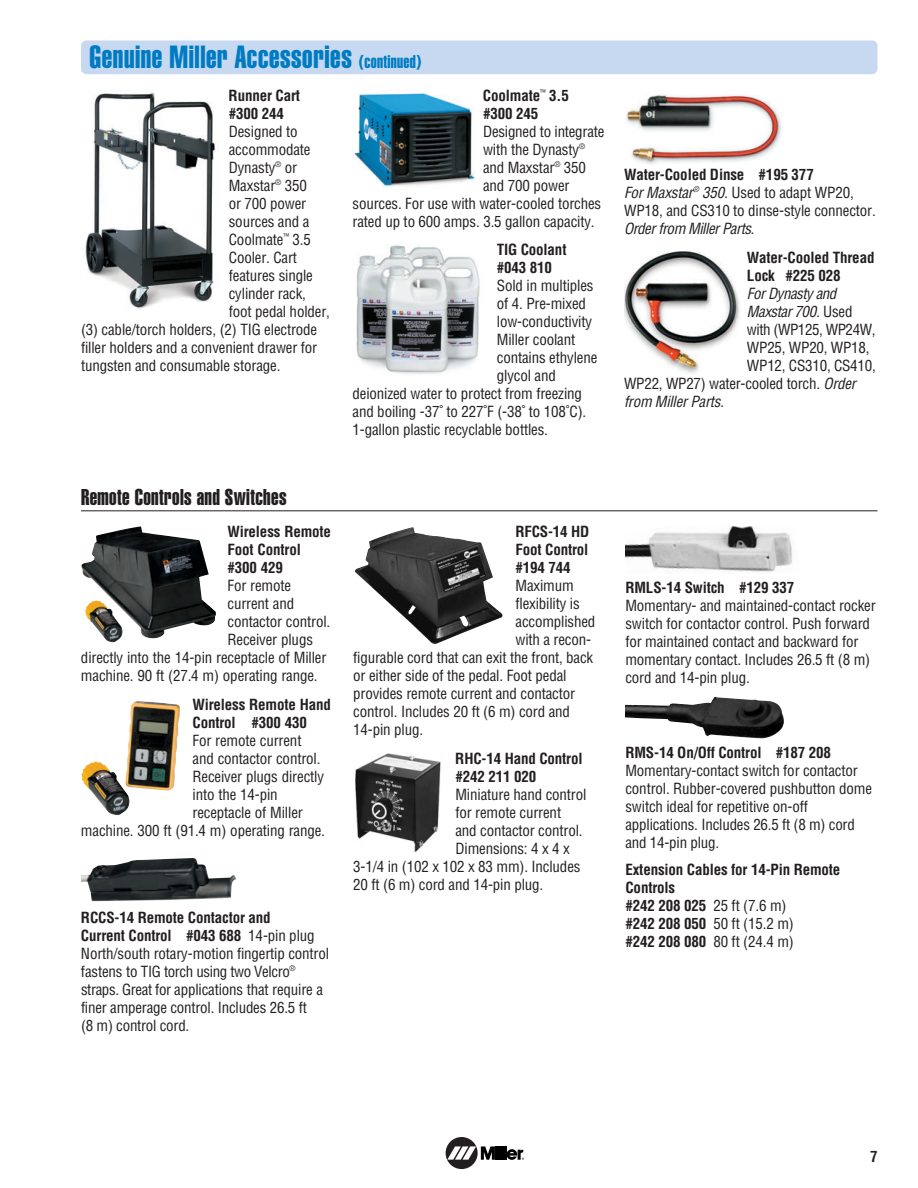
<style>
.page{position:relative;width:918px;height:1188px;background:#fff}
.page>*{position:absolute;margin:0;border:0;box-sizing:border-box;transform-origin:0 0}
.t1{font:31.5px "Helvetica Extra Compressed";letter-spacing:.02em;color:#007bc3}
.t2{font:22.5px "Helvetica Extra Compressed";letter-spacing:.02em;color:#231f20}
.t3{font:condensed 15px/18px "Helvetica";letter-spacing:-.01em;color:#231f20}
.t4{font:700 condensed 15px/18px "Helvetica";letter-spacing:-.01em;color:#231f20}
.t5{font:italic condensed 15px "Helvetica";color:#231f20}
.t6{font:condensed 15px "Helvetica";letter-spacing:-.03em;color:#231f20}
.s1{font-size:18px}
.s2{font-weight:700}
.s3{font-style:italic}
.s4{font-style:normal}
.s5{font-weight:400}
</style>
<div class="page">
<img style="left:355px;top:527px;width:148px;height:117px">
<img style="left:625px;top:697px;width:159px;height:41px">
<img style="left:625px;top:526px;width:167px;height:46px">
<img style="left:355px;top:753px;width:86px;height:100px">
<img style="left:81px;top:858px;width:155px;height:43px">
<img style="left:81px;top:526px;width:135px;height:116px">
<img style="left:81px;top:701px;width:99px;height:114px">
<div style="left:446px;top:1137px;width:32px;height:32px;background:#231f20;border-radius:50%"></div>
<hr style="left:499px;top:1146px;width:3px;height:14px;background:#000">
<hr style="left:503px;top:1146px;width:3px;height:14px;background:#000">
<svg style="left:447px;top:1146px;width:52px;height:14px"></svg>
<svg style="left:507px;top:1149px;width:17px;height:11px"></svg>
<div style="left:81px;top:40px;width:797px;height:34px;background:#c6d9f0;border-radius:5px"></div>
<hr style="left:81px;top:510px;width:797px;height:1px;background:#231f20">
<img style="left:624px;top:251px;width:116px;height:123px">
<img style="left:626px;top:95px;width:156px;height:69px">
<img style="left:356px;top:245px;width:124px;height:129px">
<img style="left:354px;top:93px;width:121px;height:95px">
<img style="left:85px;top:92px;width:130px;height:217px">
<h1 class="t1" style="left:90px;top:46px;width:333px">Genuine Miller Accessories <span class="s1">(continued)</span></h1>
<p class="t4" style="left:229px;top:87px;width:73px">Runner Cart #300 244</p>
<p class="t3" style="left:229px;top:123px;width:70px">Designed to</p>
<p class="t3" style="left:229px;top:141px;width:83px">accommodate</p>
<p class="t3" style="left:229px;top:159px;width:70px">Dynasty<sup>®</sup> or</p>
<p class="t3" style="left:229px;top:177px;width:80px">Maxstar<sup>®</sup> 350</p>
<p class="t3" style="left:229px;top:195px;width:79px">or 700 power</p>
<p class="t3" style="left:229px;top:213px;width:82px">sources and a</p>
<p class="t3" style="left:229px;top:231px;width:84px">Coolmate<sup>™</sup> 3.5</p>
<p class="t3" style="left:229px;top:249px;width:70px">Cooler. Cart</p>
<p class="t3" style="left:229px;top:267px;width:86px">features single</p>
<p class="t3" style="left:229px;top:285px;width:79px">cylinder rack,</p>
<p class="t3" style="left:229px;top:303px;width:103px">foot pedal holder,</p>
<p class="t3" style="left:81px;top:321px;width:238px">(3) cable/ torch holders, (2) TIG electrode</p>
<p class="t3" style="left:81px;top:339px;width:238px">filler holders and a convenient drawer for</p>
<p class="t3" style="left:81px;top:357px;width:201px">tungsten and consumable storage.</p>
<h2 class="t2" style="left:81px;top:489px;width:207px">Remote Controls and Switches</h2>
<p class="t4" style="left:227px;top:524px;width:105px">Wireless Remote<br>Foot Control #300 429</p>
<p class="t3" style="left:228px;top:578px;width:65px">For remote</p>
<p class="t3" style="left:228px;top:596px;width:68px">current and</p>
<p class="t3" style="left:228px;top:614px;width:104px">contactor control.</p>
<p class="t3" style="left:228px;top:632px;width:87px">Receiver plugs</p>
<p class="t3" style="left:81px;top:650px;width:247px">directly into the 14-pin receptacle of Miller</p>
<p class="t3" style="left:81px;top:668px;width:238px">machine. 90 ft (27.4 m) operating range.</p>
<p class="t4" style="left:192px;top:697px;width:140px">Wireless Remote Hand<br>Control #300 430</p>
<p class="t3" style="left:193px;top:733px;width:110px">For remote current</p>
<p class="t3" style="left:193px;top:751px;width:129px">and contactor control.</p>
<p class="t3" style="left:193px;top:769px;width:133px">Receiver plugs directly</p>
<p class="t3" style="left:193px;top:787px;width:87px">into the 14-pin</p>
<p class="t3" style="left:193px;top:805px;width:112px">receptacle of Miller</p>
<p class="t3" style="left:81px;top:823px;width:246px">machine. 300 ft (91.4 m) operating range.</p>
<p class="t3" style="left:81px;top:910px;width:250px"><span class="s2">RCCS-14 Remote Contactor and<br>Current Control #043 688</span> 14-pin plug North/south rotary-motion fingertip control fastens to TIG torch using two Velcro<sup>® </sup>straps. Great for applications that require a finer amperage control. Includes 26.5 ft<br>(8 m) control cord.</p>
<p class="t4" style="left:483px;top:87px;width:87px">Coolmate<sup>™</sup> 3.5 #300 245</p>
<p class="t3" style="left:483px;top:123px;width:123px">Designed to integrate</p>
<p class="t3" style="left:483px;top:141px;width:103px">with the Dynasty<sup>®</sup></p>
<p class="t3" style="left:483px;top:159px;width:104px">and Maxstar<sup>®</sup> 350</p>
<p class="t3" style="left:483px;top:177px;width:88px">and 700 power</p>
<p class="t3" style="left:353px;top:195px;width:250px">sources. For use with water-cooled torches</p>
<p class="t3" style="left:353px;top:213px;width:244px">rated up to 600 amps. 3.5 gallon capacity.</p>
<p class="t4" style="left:497px;top:242px;width:71px">TIG Coolant #043 810</p>
<p class="t3" style="left:497px;top:278px;width:98px">Sold in multiples</p>
<p class="t3" style="left:497px;top:296px;width:91px">of 4. Pre-mixed</p>
<p class="t3" style="left:497px;top:314px;width:97px">low-conductivity</p>
<p class="t3" style="left:497px;top:332px;width:80px">Miller coolant</p>
<p class="t3" style="left:497px;top:350px;width:102px">contains ethylene</p>
<p class="t3" style="left:497px;top:368px;width:61px">glycol and</p>
<p class="t3" style="left:353px;top:386px;width:231px">deionized water to protect from freezing</p>
<p class="t3" style="left:353px;top:404px;width:235px">and boiling -37˚ to 227˚F (-38˚ to 108˚C).</p>
<p class="t3" style="left:353px;top:422px;width:197px">1-gallon plastic recyclable bottles.</p>
<p class="t4" style="left:515px;top:524px;width:76px;text-align:justify">RFCS-14 HD Foot Control #194 744</p>
<p class="t3" style="left:516px;top:578px;width:60px">Maximum</p>
<p class="t3" style="left:516px;top:596px;width:66px">flexibility is</p>
<p class="t3" style="left:516px;top:614px;width:81px">accomplished</p>
<p class="t3" style="left:516px;top:632px;width:77px">with a recon -</p>
<p class="t3" style="left:353px;top:650px;width:242px">figurable cord that can exit the front, back</p>
<p class="t3" style="left:353px;top:668px;width:215px">or either side of the pedal. Foot pedal</p>
<p class="t3" style="left:353px;top:686px;width:223px">provides remote current and contactor</p>
<p class="t3" style="left:353px;top:704px;width:218px">control. Includes 20 ft (6 m) cord and</p>
<p class="t3" style="left:353px;top:722px;width:71px">14-pin plug.</p>
<p class="t4" style="left:455px;top:751px;width:129px">RHC-14 Hand Control #242 211 020</p>
<p class="t3" style="left:455px;top:787px;width:132px">Miniature hand control</p>
<p class="t3" style="left:455px;top:805px;width:107px">for remote current</p>
<p class="t3" style="left:455px;top:823px;width:129px">and contactor control.</p>
<p class="t3" style="left:455px;top:841px;width:116px">Dimensions: 4 x 4 x</p>
<p class="t3" style="left:353px;top:859px;width:229px">3-1/4 in (102 x 102 x 83 mm). Includes</p>
<p class="t3" style="left:353px;top:877px;width:192px">20 ft (6 m) cord and 14-pin plug.</p>
<p class="t3" style="left:624px;top:167px;width:253px"><span class="s2">Water-Cooled Dinse #195 377<br></span><span class="s3">ForMaxstar</span><sup>®</sup> <span class="s3">350.</span>Used to adapt WP20,<br>WP18, and CS310 to dinse-style connector.</p>
<p class="t5" style="left:624px;top:223px;width:135px">Orderfrom MillerParts.</p>
<p class="t4" style="left:747px;top:250px;width:129px">Water-Cooled Thread<br>Lock #225 028</p>
<p class="t5" style="left:747px;top:287px;width:94px">ForDynasty and</p>
<p class="t5" style="left:747px;top:305px;width:107px">Maxstar700.<span class="s4">U s e d</span></p>
<p class="t6" style="left:747px;top:323px;width:130px">with (WP125, WP24W,</p>
<p class="t3" style="left:747px;top:340px;width:124px">WP25, WP20, WP18,</p>
<p class="t3" style="left:747px;top:358px;width:130px">WP12, CS310, CS410,</p>
<p class="t3" style="left:624px;top:376px;width:236px">WP22, WP27) water-cooled torch. <span class="s3">Order</span></p>
<p class="t5" style="left:624px;top:395px;width:104px">from MillerParts.</p>
<p class="t4" style="left:625px;top:580px;width:170px">RMLS-14 Switch #129 337</p>
<p class="t3" style="left:625px;top:598px;width:252px">Momentary- and maintained-contact rocker switch for contactor control. Push forward for maintained contact and backward for momentary contact. Includes 26.5 ft (8 m) cord and 14-pin plug.</p>
<p class="t4" style="left:625px;top:745px;width:207px">RMS-14 On/Off Control #187 208</p>
<p class="t3" style="left:625px;top:763px;width:248px">Momentary-contact switch for contactor control. Rubber-covered pushbutton dome switch ideal for repetitive on-off applications. Includes 26.5 ft (8 m) cord and 14-pin plug.</p>
<p class="t4" style="left:625px;top:862px;width:217px">Extension Cables for 14-Pin Remote<br>Controls<br>#242 208 025 <span class="s5">25 ft (7.6 m)<br></span>#242 208 050 <span class="s5">50 ft (15.2 m)<br></span>#242 208 080 <span class="s5">80 ft (24.4 m)</span></p>
<p class="t4" style="left:870px;top:1149px;width:9px">7</p>
</div>
